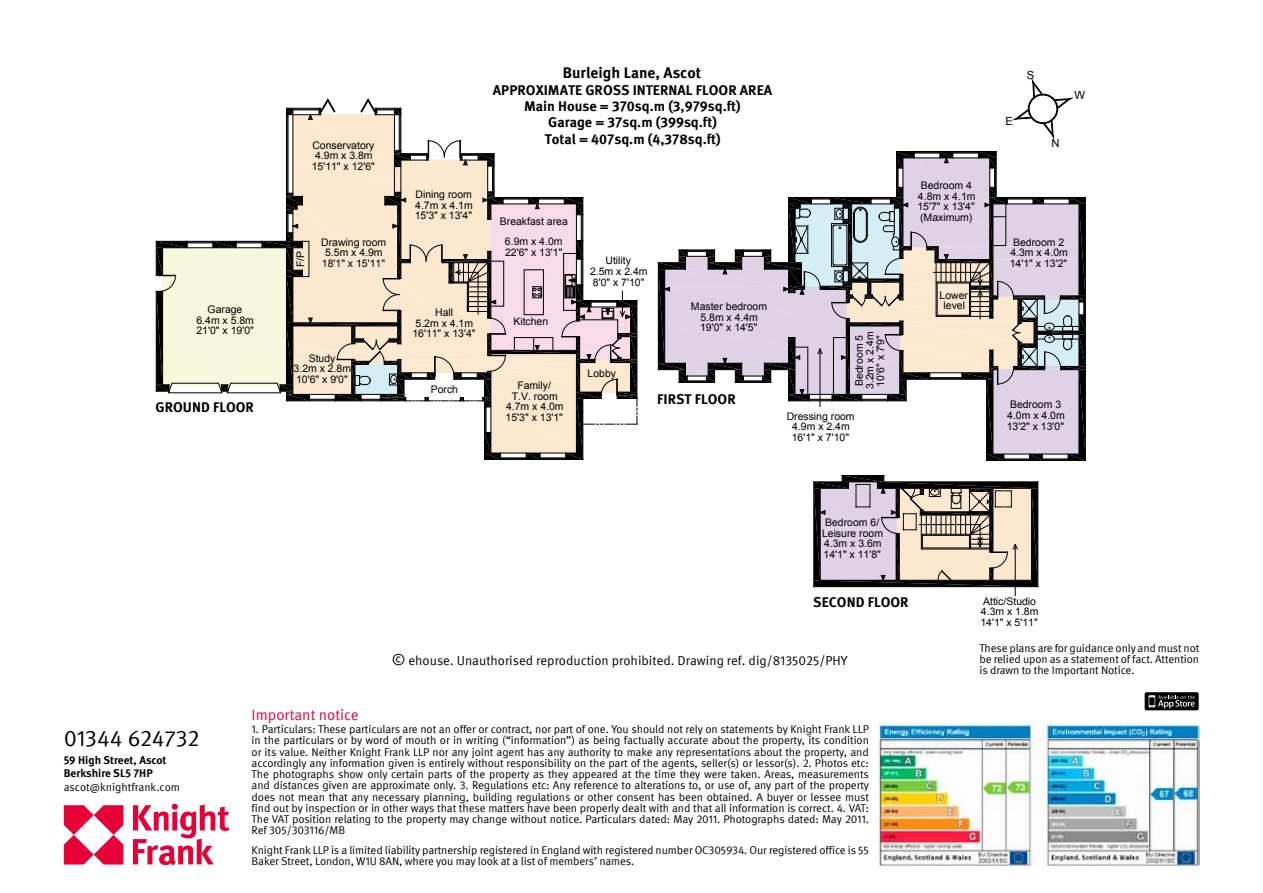
<style>
.page{position:relative;width:1263px;height:893px;background:#fff}
.page>*{position:absolute;margin:0;border:0;box-sizing:border-box;transform-origin:0 0}
.t1{font:22.5px "KF Meta OT";letter-spacing:-.01em;color:#000}
.t2{font:700 15.45px "KF Meta OT";color:#000}
.t3{font:15px "KF Meta OT";color:#e60037}
.t4{font:700 14.1px/16.6px "KF Meta OT";color:#000;text-align:center}
.t5{font:13.05px "KF Meta OT";color:#000}
.t6{font:11.25px/11.2px "KF Meta OT";letter-spacing:-.01em;color:#000;text-align:justify}
.t7{font:700 11.25px/13.5px "KF Meta OT";color:#000}
.t8{font:11.25px "Arial";color:#000}
.t9{font:10.5px/10.6px "Arial";color:#000;text-align:center}
.s1{font-size:15.6px}
</style>
<div class="page">
<svg style="left:1015px;top:81px;width:56px;height:56px"></svg>
<hr style="left:1038px;top:482px;width:1px;height:105px;background:#000">
<hr style="left:813px;top:482px;width:1px;height:105px;background:#000">
<hr style="left:986px;top:460px;width:99px;height:1px;background:#000">
<hr style="left:1085px;top:197px;width:1px;height:263px;background:#000">
<hr style="left:484px;top:459px;width:99px;height:1px;background:#000">
<svg style="left:658px;top:151px;width:427px;height:309px"></svg>
<hr style="left:820px;top:353px;width:1px;height:54px;background:#000">
<hr style="left:1015px;top:549px;width:1px;height:47px;background:#000">
<svg style="left:814px;top:475px;width:224px;height:112px;background:#b0a39f"></svg>
<svg style="left:156px;top:98px;width:482px;height:361px"></svg>
<img style="left:878px;top:723px;width:321px;height:142px">
<svg style="left:64px;top:805px;width:59px;height:59px"></svg>
<svg style="left:133px;top:804px;width:96px;height:61px"></svg>
<div style="left:1144px;top:692px;width:55px;height:19px;border:1px solid #fff;border-radius:2px"></div>
<div style="left:1145px;top:692px;width:54px;height:18px;background:#000;border-radius:2px"></div>
<svg style="left:1148px;top:695px;width:47px;height:13px"></svg>
<p class="t9" style="left:196px;top:304px;width:59px">Garage<br>6.4m x 5.8m<br>21'0" x 19'0"</p>
<p class="t4" style="left:156px;top:399px;width:100px">GROUND FLOOR</p>
<p class="t9" style="left:312px;top:140px;width:65px">Conservatory<br>4.9m x 3.8m<br>15'11" x 12'6"</p>
<h2 class="t2" style="left:563px;top:63px;width:140px">Burleigh Lane, Ascot</h2>
<p class="t4" style="left:493px;top:82px;width:281px">APPROXIMATE GROSS INTERNAL FLOOR AREA</p>
<p class="t4" style="left:524px;top:98px;width:218px">Main House = 370sq.m (3,979sq.ft)<br>Garage = 37sq.m (399sq.ft)<br>Total = 407sq.m (4,378sq.ft)</p>
<p class="t8" style="left:1027px;top:68px;width:9px">S</p>
<p class="t8" style="left:1005px;top:114px;width:9px">E</p>
<p class="t8" style="left:1051px;top:135px;width:10px">N</p>
<p class="t8" style="left:1074px;top:88px;width:12px">W</p>
<p class="t9" style="left:295px;top:267px;width:18px;rotate:-90deg">F/P</p>
<p class="t9" style="left:321px;top:237px;width:67px">Drawing room<br>5.5m x 4.9m<br>18'1" x 15'11"</p>
<p class="t9" style="left:415px;top:189px;width:60px;text-align:justify">Dining room 4.7m x 4.1m 15'3" x 13'4"</p>
<p class="t9" style="left:500px;top:211px;width:70px;line-height:20.2px">Breakfast area<br>6.9m x 4.0m</p>
<p class="t9" style="left:505px;top:247px;width:59px">22'6" x 13'1"</p>
<p class="t9" style="left:590px;top:255px;width:59px">Utility<br>2.5m x 2.4m<br>8'0" x 7'10"</p>
<p class="t9" style="left:917px;top:180px;width:60px">Bedroom 4<br>4.8m x 4.1m<br>15'7" x 13'4" (Maximum)</p>
<p class="t9" style="left:1010px;top:237px;width:60px">Bedroom 2<br>4.3m x 4.0m<br>14'1" x 13'2"</p>
<p class="t9" style="left:294px;top:353px;width:59px">Study<br>3.2m x 2.8m<br>10'6" x 9'0"</p>
<p class="t9" style="left:412px;top:307px;width:65px">Hall<br>5.2m x 4.1m<br>16'11" x 13'4"</p>
<p class="t9" style="left:431px;top:384px;width:29px">Porch</p>
<p class="t9" style="left:513px;top:316px;width:36px">Kitchen</p>
<p class="t9" style="left:506px;top:380px;width:60px">Family/<br>T.V. room<br>4.7m x 4.0m<br>15'3" x 13'1"</p>
<p class="t9" style="left:588px;top:368px;width:30px">Lobby</p>
<p class="t9" style="left:691px;top:301px;width:78px">Master bedroom<br>5.8m x 4.4m<br>19'0" x 14'5"</p>
<p class="t4" style="left:657px;top:391px;width:80px">FIRST FLOOR</p>
<p class="t9" style="left:854px;top:389px;width:59px;text-align:left;rotate:-90deg">Bedroom 5<br>3.2m x 2.4m<br>10'6" x 7'9"</p>
<p class="t9" style="left:787px;top:411px;width:69px">Dressing room<br>4.9m x 2.4m<br>16'1" x 7'10"</p>
<p class="t9" style="left:939px;top:290px;width:30px">Lower level</p>
<p class="t9" style="left:1007px;top:399px;width:60px">Bedroom 3<br>4.0m x 4.0m<br>13'2" x 13'0"</p>
<h1 class="t1" style="left:64px;top:725px;width:137px">01344 624732</h1>
<p class="t7" style="left:64px;top:753px;width:104px">59 High Street, Ascot<br>Berkshire SL5 7HP</p>
<p class="t6" style="left:64px;top:781px;width:118px">ascot@knightfrank.com</p>
<p class="t9" style="left:822px;top:517px;width:63px">Bedroom 6/<br>Leisure room<br>4.3m x 3.6m<br>14'1" x 11'8"</p>
<p class="t4" style="left:813px;top:594px;width:97px">SECOND FLOOR</p>
<p class="t5" style="left:392px;top:652px;width:457px"><span class="s1">©</span> ehouse. Unauthorised reproduction prohibited. Drawing ref. dig/8135025/PHY</p>
<h3 class="t3" style="left:252px;top:705px;width:109px">Important notice</h3>
<p class="t6" style="left:252px;top:724px;width:619px">1. Particulars: These particulars are not an offer or contract, nor part of one. You should not rely on statements by Knight Frank LLP in the particulars or by word of mouth or in writing (“information”) as being factually accurate about the property, its condition or its value. Neither Knight Frank LLP nor any joint agent has any authority to make any representations about the property, and accordingly any information given is entirely without responsibility on the part of the agents, seller(s) or lessor(s). 2. Photos etc:<br>The photographs show only certain parts of the property as they appeared at the time they were taken. Areas, measurements and distances given are approximate only. 3. Regulations etc: Any reference to alterations to, or use of, any part of the property does not mean that any necessary planning, building regulations or other consent has been obtained. A buyer or lessee must find out by inspection or in other ways that these matters have been properly dealt with and that all information is correct. 4. VAT:<br>The VAT position relating to the property may change without notice. Particulars dated: May 2011. Photographs dated: May 2011.<br>Ref 305/303116/MB</p>
<p class="t6" style="left:252px;top:845px;width:619px">Knight Frank LLP is a limited liability partnership registered in England with registered number OC305934. Our registered office is 55<br>Baker Street, London, W1U 8AN, where you may look at a list of members’ names.</p>
<p class="t9" style="left:980px;top:596px;width:60px;text-align:left">Attic/Studio<br>4.3m x 1.8m<br>14'1" x 5'11"</p>
<p class="t6" style="left:979px;top:642px;width:221px">These plans are for guidance only and must not be relied upon as a statement of fact. Attention is drawn to the Important Notice.</p>
</div>
